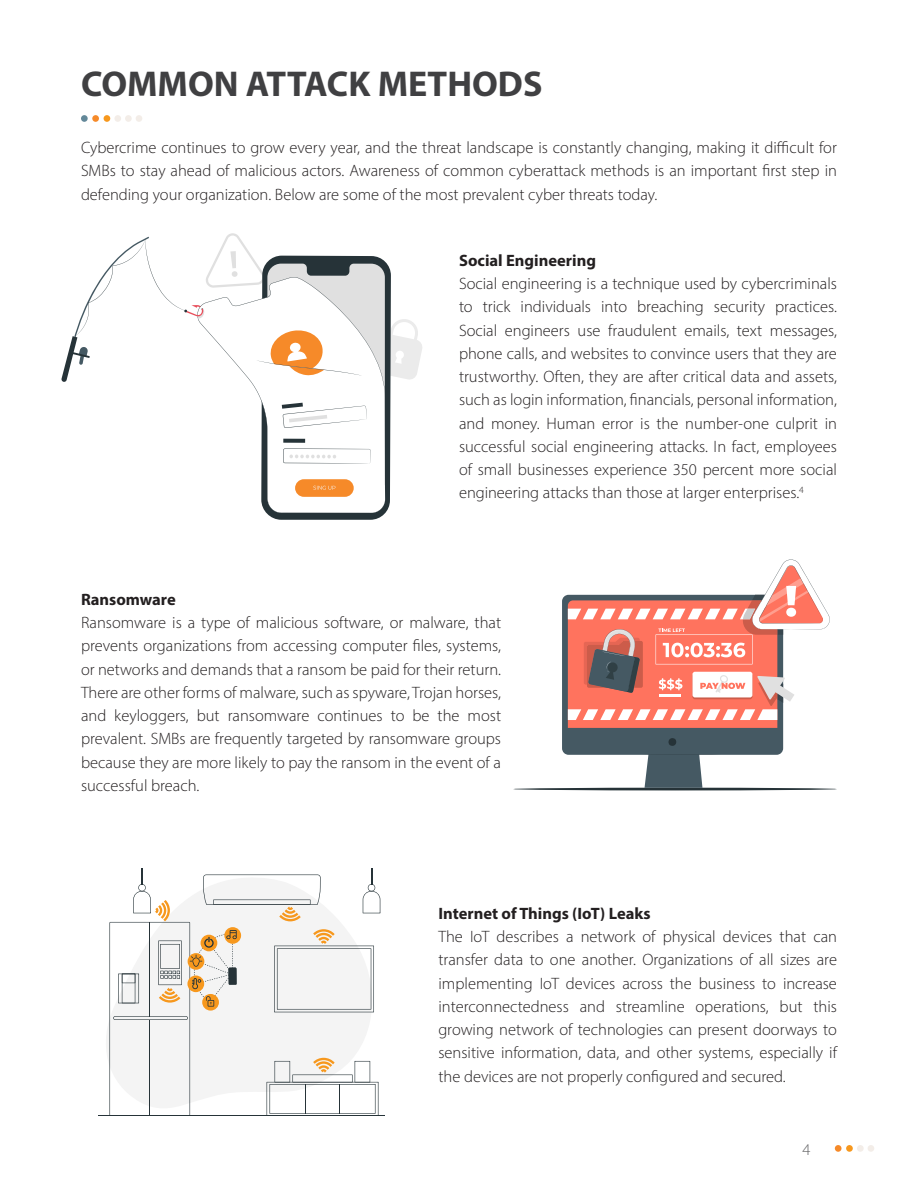
<style>
.page{position:relative;width:918px;height:1188px;background:#fff}
.page>*{position:absolute;margin:0;border:0;box-sizing:border-box;transform-origin:0 0}
.Header1{font:700 36px "Myriad Pro";color:#404042}
.Body_copy{font:300 16.5px/23.2px "Myriad Pro";color:#231f20;text-align:justify}
.Body_copy-2{font:700 16.5px "Myriad Pro";color:#231f20}
.t1{font:300 16.5px "Myriad Pro";color:#666668}
</style>
<div class="page">
<div style="left:857px;top:1145px;width:7px;height:7px;background:#f3ede8;border-radius:50%"></div>
<div style="left:868px;top:1145px;width:6px;height:7px;background:#f3ede8;border-radius:50%"></div>
<div style="left:835px;top:1145px;width:7px;height:7px;background:#f68a29;border-radius:50%"></div>
<div style="left:846px;top:1145px;width:7px;height:7px;background:#f7981d;border-radius:50%"></div>
<hr style="left:513px;top:788px;width:324px;height:2px;background:#263338;border-radius:50%">
<svg style="left:562px;top:559px;width:268px;height:229px"></svg>
<svg style="left:61px;top:233px;width:361px;height:287px"></svg>
<svg style="left:109px;top:868px;width:271px;height:247px"></svg>
<hr style="left:98px;top:1115px;width:287px;height:1px;background:#263338">
<div style="left:114px;top:115px;width:7px;height:7px;background:#f3ede8;border-radius:50%"></div>
<div style="left:125px;top:115px;width:7px;height:7px;background:#f3ede8;border-radius:50%"></div>
<div style="left:136px;top:115px;width:6px;height:7px;background:#f3ede8;border-radius:50%"></div>
<div style="left:81px;top:115px;width:7px;height:7px;background:#638899;border-radius:50%"></div>
<div style="left:92px;top:115px;width:7px;height:7px;background:#f68a29;border-radius:50%"></div>
<div style="left:104px;top:115px;width:6px;height:7px;background:#f7981d;border-radius:50%"></div>
<p class="Header1" style="left:81px;top:60px;width:463px">COMMON ATTACK METHODS</p>
<p class="Body_copy" style="left:81px;top:136px;width:758px">Cybercrime continues to grow every year, and the threat landscape is constantly changing, making it difficult for SMBs to stay ahead of malicious actors. Awareness of common cyberattack methods is an important first step in defending your organization. Below are some of the most prevalent cyber threats today.</p>
<p class="Body_copy-2" style="left:459px;top:250px;width:138px">Social Engineering</p>
<p class="Body_copy" style="left:459px;top:272px;width:380px">Social engineering is a technique used by cybercriminals to trick individuals into breaching security practices.<br>Social engineers use fraudulent emails, text messages, phone calls, and websites to convince users that they are trustworthy. Often, they are after critical data and assets, such as login information, financials, personal information, and money. Human error is the number-one culprit in successful social engineering attacks. In fact, employees of small businesses experience 350 percent more social engineering attacks than those at larger enterprises.<sup>4</sup></p>
<p class="Body_copy-2" style="left:81px;top:589px;width:96px">Ransomware</p>
<p class="Body_copy" style="left:81px;top:611px;width:422px">Ransomware is a type of malicious software, or malware, that prevents organizations from accessing computer files, systems, or networks and demands that a ransom be paid for their return.<br>There are other forms of malware, such as spyware, Trojan horses, and keyloggers, but ransomware continues to be the most prevalent. SMBs are frequently targeted by ransomware groups because they are more likely to pay the ransom in the event of a successful breach.</p>
<p class="Body_copy-2" style="left:438px;top:903px;width:214px">Internet of Things (IoT) Leaks</p>
<p class="Body_copy" style="left:438px;top:925px;width:400px">The IoT describes a network of physical devices that can transfer data to one another. Organizations of all sizes are implementing IoT devices across the business to increase interconnectedness and streamline operations, but this growing network of technologies can present doorways to sensitive information, data, and other systems, especially if the devices are not properly configured and secured.</p>
<p class="t1" style="left:802px;top:1139px;width:10px">4</p>
</div>
